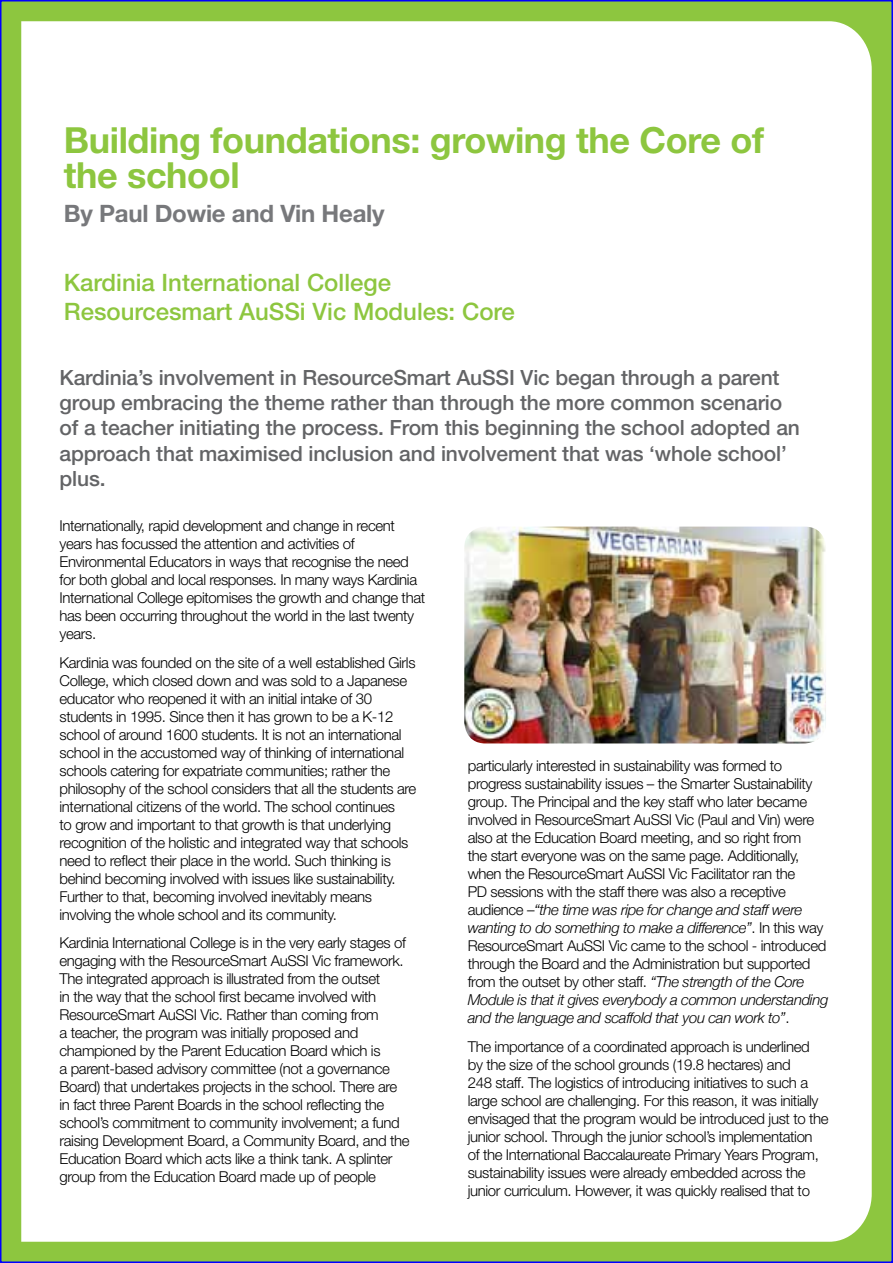
<style>
.page{position:relative;width:893px;height:1263px;background:#fff}
.page>*{position:absolute;margin:0;border:0;box-sizing:border-box;transform-origin:0 0}
.t1{font:700 36px/34.5px "Helvetica Neue LT Std";letter-spacing:-.01em;color:#8dc63f}
.t2{font:500 24px/28.8px "Helvetica Neue LT Std";color:#8dc63f}
.t3{font:700 24px "Helvetica Neue LT Std";letter-spacing:-.01em;color:#77787b}
.t4{font:500 21px/25.2px "Helvetica Neue LT Std";letter-spacing:-.005em;color:#636466}
.t5{font:300 15px/18px "Helvetica Neue LT Std";letter-spacing:-.025em;color:#000}
.t6{font:italic 300 15px/18px "Helvetica Neue";letter-spacing:-.025em;color:#000}
.s1{font-family:"Helvetica Neue LT Std";font-style:normal}
.s2{font-family:"Helvetica Neue";font-style:italic}
</style>
<div class="page">
<div style="left:1px;top:1px;width:891px;height:1261px;background:#8dc63f"></div>
<div style="left:21px;top:21px;width:851px;height:1221px;background:#fff"></div>
<img style="left:464px;top:527px;width:362px;height:216px">
<h1 class="t1" style="left:64px;top:122px;width:702px">Building foundations: growing the Core of the school</h1>
<h2 class="t3" style="left:64px;top:199px;width:322px">By Paul Dowie and Vin Healy</h2>
<h2 class="t2" style="left:64px;top:268px;width:453px">Kardinia International College<br>Resourcesmart AuSSi Vic Modules: Core</h2>
<p class="t4" style="left:60px;top:365px;width:742px">Kardinia’s involvement in ResourceSmart AuSSI Vic began through a parent group embracing the theme rather than through the more common scenario of a teacher initiating the process. From this beginning the school adopted an approach that maximised inclusion and involvement that was ‘whole school’ plus.</p>
<p class="t5" style="left:60px;top:516px;width:367px">Internationally, rapid development and change in recent years has focussed the attention and activities of Environmental Educators in ways that recognise the need for both global and local responses. In many ways Kardinia International College epitomises the growth and change that has been occurring throughout the world in the last twenty years.</p>
<p class="t5" style="left:60px;top:653px;width:358px">Kardinia was founded on the site of a well established Girls College, which closed down and was sold to a Japanese educator who reopened it with an initial intake of 30 students in 1995. Since then it has grown to be a K-12 school of around 1600 students. It is not an international school in the accustomed way of thinking of international schools catering for expatriate communities; rather the philosophy of the school considers that all the students are international citizens of the world. The school continues<br>to grow and important to that growth is that underlying recognition of the holistic and integrated way that schools need to reflect their place in the world. Such thinking is behind becoming involved with issues like sustainability.<br>Further to that, becoming involved inevitably means involving the whole school and its community.</p>
<p class="t5" style="left:60px;top:933px;width:352px">Kardinia International College is in the very early stages of engaging with the ResourceSmart AuSSI Vic framework.<br>The integrated approach is illustrated from the outset<br>in the way that the school first became involved with ResourceSmart AuSSI Vic. Rather than coming from<br>a teacher, the program was initially proposed and championed by the Parent Education Board which is<br>a parent-based advisory committee (not a governance Board) that undertakes projects in the school. There are in fact three Parent Boards in the school reflecting the school’s commitment to community involvement; a fund raising Development Board, a Community Board, and the Education Board which acts like a think tank. A splinter group from the Education Board made up of people</p>
<p class="t5" style="left:468px;top:756px;width:348px">particularly interested in sustainability was formed to progress sustainability issues – the Smarter Sustainability group. The Principal and the key staff who later became involved in ResourceSmart AuSSI Vic (Paul and Vin) were also at the Education Board meeting, and so right from the start everyone was on the same page. Additionally, when the ResourceSmart AuSSI Vic Facilitator ran the PD sessions with the staff there was also a receptive</p>
<p class="t6" style="left:468px;top:901px;width:357px"><span class="s1">audience –</span>“the time was ripe for change and staff were wanting to do something to make a difference”<span class="s1">. In this way</span></p>
<p class="t5" style="left:468px;top:936px;width:360px">ResourceSmart AuSSI Vic came to the school - introduced through the Board and the Administration but supported from the outset by other staff. <span class="s2">“The strength of the Core</span></p>
<p class="t6" style="left:468px;top:991px;width:362px">Module is that it gives everybody a common understanding and the language and scaffold that you can work to”<span class="s1">.</span></p>
<p class="t5" style="left:468px;top:1037px;width:362px">The importance of a coordinated approach is underlined<br>by the size of the school grounds (19.8 hectares) and<br>248 staff. The logistics of introducing initiatives to such a large school are challenging. For this reason, it was initially envisaged that the program would be introduced just to the junior school. Through the junior school’s implementation<br>of the International Baccalaureate Primary Years Program, sustainability issues were already embedded across the junior curriculum. However, it was quickly realised that to</p>
</div>
